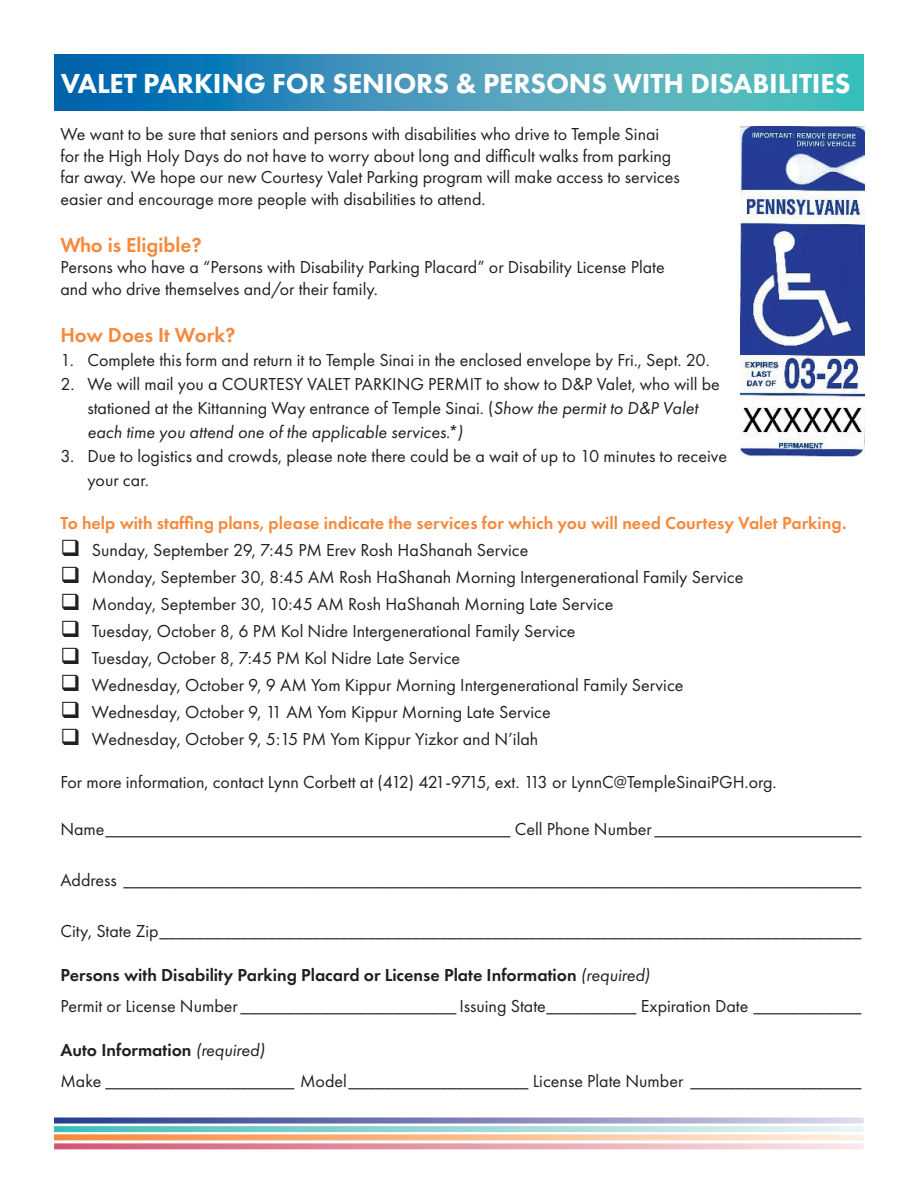
<style>
.page{position:relative;width:918px;height:1188px;background:#fff}
.page>*{position:absolute;margin:0;border:0;box-sizing:border-box;transform-origin:0 0}
.t1{font:800 28.5px "Futura PT";letter-spacing:-.005em;color:#fff}
.t2{font:600 21px "Futura PT";color:#f5893c}
.t3{font:18px/21.6px "Futura PT";color:#231f20}
.t4{font:600 18px "Futura PT";color:#f5893c}
.s1{font-style:italic}
.s2{font-weight:600}
</style>
<div class="page">
<svg style="left:54px;top:1143px;width:810px;height:6px;background:#e7a2b1"></svg>
<svg style="left:54px;top:1134px;width:810px;height:6px;background:#fabf92"></svg>
<svg style="left:54px;top:1126px;width:810px;height:6px;background:#9bd8d6"></svg>
<svg style="left:54px;top:1118px;width:810px;height:6px;background:#888ebd"></svg>
<svg style="left:54px;top:54px;width:810px;height:57px;background:#3a99ba"></svg>
<img style="left:741px;top:126px;width:124px;height:331px">
<h1 class="t1" style="left:61px;top:66px;width:791px">VALET PARKING FOR SENIORS &amp; PERSONS WITH DISABILITIES</h1>
<p class="t3" style="left:60px;top:123px;width:621px">We want to be sure that seniors and persons with disabilities who drive to Temple Sinai for the High Holy Days do not have to worry about long and difficult walks from parking far away. We hope our new Courtesy Valet Parking program will make access to services easier and encourage more people with disabilities to attend.</p>
<p class="t2" style="left:60px;top:232px;width:143px">Who is Eligible?</p>
<p class="t3" style="left:60px;top:257px;width:606px">Persons who have a “Persons with Disability Parking Placard” or Disability License Plate and who drive themselves and/or their family.</p>
<p class="t2" style="left:60px;top:322px;width:177px">How Does It Work?</p>
<p class="t3" style="left:60px;top:349px;width:651px">1. Complete this form and return it to Temple Sinai in the enclosed envelope by Fri., Sept. 20.</p>
<p class="t3" style="left:87px;top:372px;width:634px;line-height:24px;text-indent:-27px">2. We will mail you a COURTESY VALET PARKING PERMIT to show to D&amp;P Valet, who will be stationed at the Kittanning Way entrance of Temple Sinai. (<span class="s1">Show the permit to D&amp;P Valet each time you attend one of the applicable services.*)</span></p>
<p class="t3" style="left:87px;top:444px;width:641px;line-height:24px;text-indent:-27px">3. Due to logistics and crowds, please note there could be a wait of up to 10 minutes to receive your car.</p>
<p class="t4" style="left:60px;top:512px;width:788px">To help with staffing plans, please indicate the services for which you will need Courtesy Valet Parking.</p>
<p class="t3" style="left:60px;top:539px;width:470px">❑ Sunday, September 29, 7:45 PM Erev Rosh HaShanah Service</p>
<p class="t3" style="left:60px;top:566px;width:685px">❑ Monday, September 30, 8:45 AM Rosh HaShanah Morning Intergenerational Family Service</p>
<p class="t3" style="left:60px;top:593px;width:555px">❑ Monday, September 30, 10:45 AM Rosh HaShanah Morning Late Service</p>
<p class="t3" style="left:60px;top:620px;width:517px">❑ Tuesday, October 8, 6 PM Kol Nidre Intergenerational Family Service</p>
<p class="t3" style="left:60px;top:647px;width:401px">❑ Tuesday, October 8, 7:45 PM Kol Nidre Late Service</p>
<p class="t3" style="left:60px;top:674px;width:625px">❑ Wednesday, October 9, 9 AM Yom Kippur Morning Intergenerational Family Service</p>
<p class="t3" style="left:60px;top:701px;width:492px">❑ Wednesday, October 9, 11 AM Yom Kippur Morning Late Service</p>
<p class="t3" style="left:60px;top:728px;width:480px">❑ Wednesday, October 9, 5:15 PM Yom Kippur Yizkor and N’ilah</p>
<p class="t3" style="left:60px;top:771px;width:718px">For more information, contact Lynn Corbett at (412) 421-9715, ext. 113 or LynnC@TempleSinaiPGH.org.</p>
<p class="t3" style="left:60px;top:818px;width:802px">Name_____________________________________________ Cell Phone Number _______________________</p>
<p class="t3" style="left:60px;top:869px;width:802px">Address __________________________________________________________________________________</p>
<p class="t3" style="left:60px;top:920px;width:802px">City, State Zip______________________________________________________________________________</p>
<p class="t3" style="left:60px;top:960px;width:802px;line-height:30.8px"><span class="s2">Persons with Disability Parking Placard or License Plate Information</span> <span class="s1">(required)<br></span>Permit or License Number ________________________ Issuing State__________ Expiration Date ____________</p>
<p class="t3" style="left:60px;top:1035px;width:802px;line-height:30.8px"><span class="s2">Auto Information</span> <span class="s1">(required)<br></span>Make _____________________ Model____________________ License Plate Number ___________________</p>
</div>
